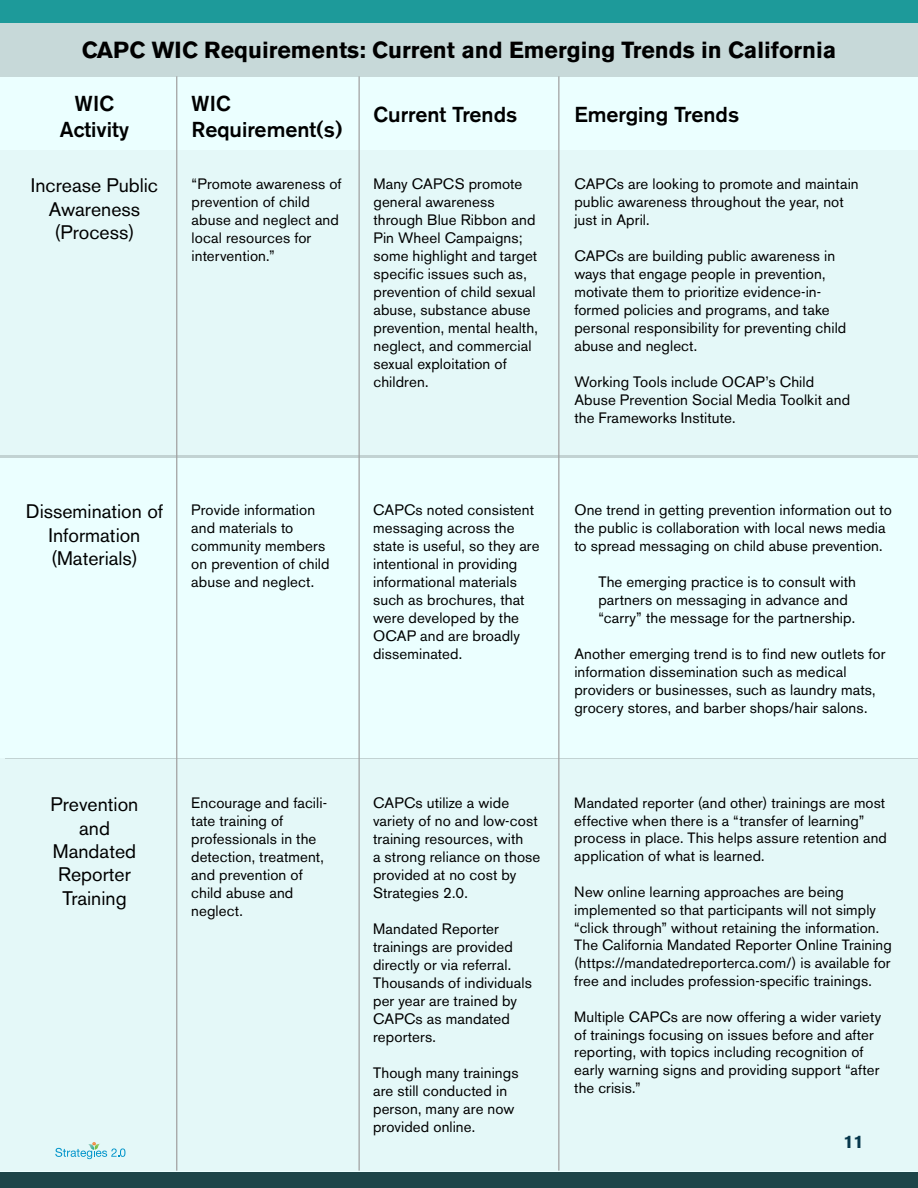
<style>
.page{position:relative;width:918px;height:1188px;background:#ebffff}
.page>*{position:absolute;margin:0;border:0;box-sizing:border-box;transform-origin:0 0}
.t1{font:700 23.1px "Akzidenz Grotesk BE";color:#000}
.t2{font:500 21.45px/25.8px "Akzidenz Grotesk BE";color:#000;text-align:center}
.t3{font:19.5px/23.4px "Akzidenz Grotesk BE";color:#000;text-align:center}
.t4{font:700 18px "Akzidenz Grotesk BE";color:#07384c}
.t5{font:15px/18px "Akzidenz Grotesk BE";letter-spacing:.01em;color:#000}
.t6{font:14.85px/17.9px "Akzidenz Grotesk BE";letter-spacing:.01em;color:#000}
</style>
<div class="page">
<div style="left:0;top:151px;width:918px;height:307px;background:#e4f8f8"></div>
<div style="left:0;top:758px;width:918px;height:413px;background:#e4f8f8"></div>
<div style="left:0;top:22px;width:918px;height:55px;background:#c7d9d9"></div>
<hr style="left:0;top:456px;width:918px;height:2px;background:#000">
<hr style="left:6px;top:758px;width:912px;height:1px;background:#000">
<hr style="left:176px;top:76px;width:1px;height:1095px;background:#a0a0a0">
<hr style="left:359px;top:76px;width:1px;height:1095px;background:#a0a0a0">
<hr style="left:558px;top:76px;width:1px;height:1095px;background:#a0a0a0">
<div style="left:0;top:0;width:918px;height:22px;background:#1d9a9a"></div>
<div style="left:0;top:1173px;width:918px;height:15px;background:#1d4549"></div>
<svg style="left:55px;top:1142px;width:70px;height:17px"></svg>
<h2 class="t1" style="left:82px;top:36px;width:756px">CAPC WIC Requirements: Current and Emerging Trends in California</h2>
<p class="t2" style="left:60px;top:91px;width:71px">WIC<br>Activity</p>
<p class="t2" style="left:192px;top:90px;width:153px;text-align:left">WIC<br>Requirement(s)</p>
<p class="t2" style="left:373px;top:101px;width:145px">Current Trends</p>
<p class="t2" style="left:574px;top:101px;width:166px">Emerging Trends</p>
<p class="t3" style="left:31px;top:174px;width:129px">Increase Public<br>Awareness (Process)</p>
<p class="t5" style="left:192px;top:175px;width:152px">“Promote awareness of prevention of child abuse and neglect and local resources for intervention.”</p>
<p class="t5" style="left:373px;top:175px;width:166px">Many CAPCS promote general awareness through Blue Ribbon and<br>Pin Wheel Campaigns; some highlight and target specific issues such as, prevention of child sexual abuse, substance abuse prevention, mental health, neglect, and commercial sexual exploitation of children.</p>
<p class="t5" style="left:574px;top:175px;width:286px">CAPCs are looking to promote and maintain public awareness throughout the year, not just in April.</p>
<p class="t5" style="left:574px;top:247px;width:274px">CAPCs are building public awareness in ways that engage people in prevention, motivate them to prioritize evidence-in&shy;formed policies and programs, and take personal responsibility for preventing child abuse and neglect.</p>
<p class="t5" style="left:574px;top:373px;width:277px">Working Tools include OCAP’s Child<br>Abuse Prevention Social Media Toolkit and the Frameworks Institute.</p>
<p class="t3" style="left:26px;top:500px;width:139px">Dissemination of<br>Information (Materials)</p>
<p class="t5" style="left:191px;top:501px;width:140px">Provide information and materials to community members on prevention of child abuse and neglect.</p>
<p class="t5" style="left:373px;top:501px;width:168px">CAPCs noted consistent messaging across the state is useful, so they are intentional in providing informational materials such as brochures, that were developed by the<br>OCAP and are broadly disseminated.</p>
<p class="t5" style="left:574px;top:501px;width:319px">One trend in getting prevention information out to the public is collaboration with local news media to spread messaging on child abuse prevention.</p>
<p class="t5" style="left:598px;top:573px;width:259px">The emerging practice is to consult with partners on messaging in advance and “carry” the message for the partnership.</p>
<p class="t5" style="left:574px;top:645px;width:313px">Another emerging trend is to find new outlets for information dissemination such as medical providers or businesses, such as laundry mats, grocery stores, and barber shops/hair salons.</p>
<p class="t3" style="left:51px;top:793px;width:89px">Prevention and<br>Mandated<br>Reporter<br>Training</p>
<p class="t5" style="left:191px;top:794px;width:137px">Encourage and facili&shy;tate training of professionals in the detection, treatment, and prevention of child abuse and neglect.</p>
<p class="t5" style="left:373px;top:794px;width:169px">CAPCs utilize a wide variety of no and low-cost training resources, with<br>a strong reliance on those provided at no cost by<br>Strategies 2.0.</p>
<p class="t5" style="left:373px;top:920px;width:160px">Mandated Reporter trainings are provided directly or via referral.<br>Thousands of individuals per year are trained by<br>CAPCs as mandated reporters.</p>
<p class="t5" style="left:373px;top:1064px;width:147px">Though many trainings are still conducted in person, many are now provided online.</p>
<p class="t6" style="left:574px;top:794px;width:314px">Mandated reporter (and other) trainings are most effective when there is a “transfer of learning” process in place. This helps assure retention and application of what is learned.</p>
<p class="t6" style="left:574px;top:883px;width:319px">New online learning approaches are being implemented so that participants will not simply “click through” without retaining the information.<br>The California Mandated Reporter Online Training (https://mandatedreporterca.com/) is available for free and includes profession-specific trainings.</p>
<p class="t6" style="left:574px;top:1008px;width:308px">Multiple CAPCs are now offering a wider variety of trainings focusing on issues before and after reporting, with topics including recognition of early warning signs and providing support “after the crisis.”</p>
<p class="t4" style="left:844px;top:1131px;width:22px">11</p>
</div>
